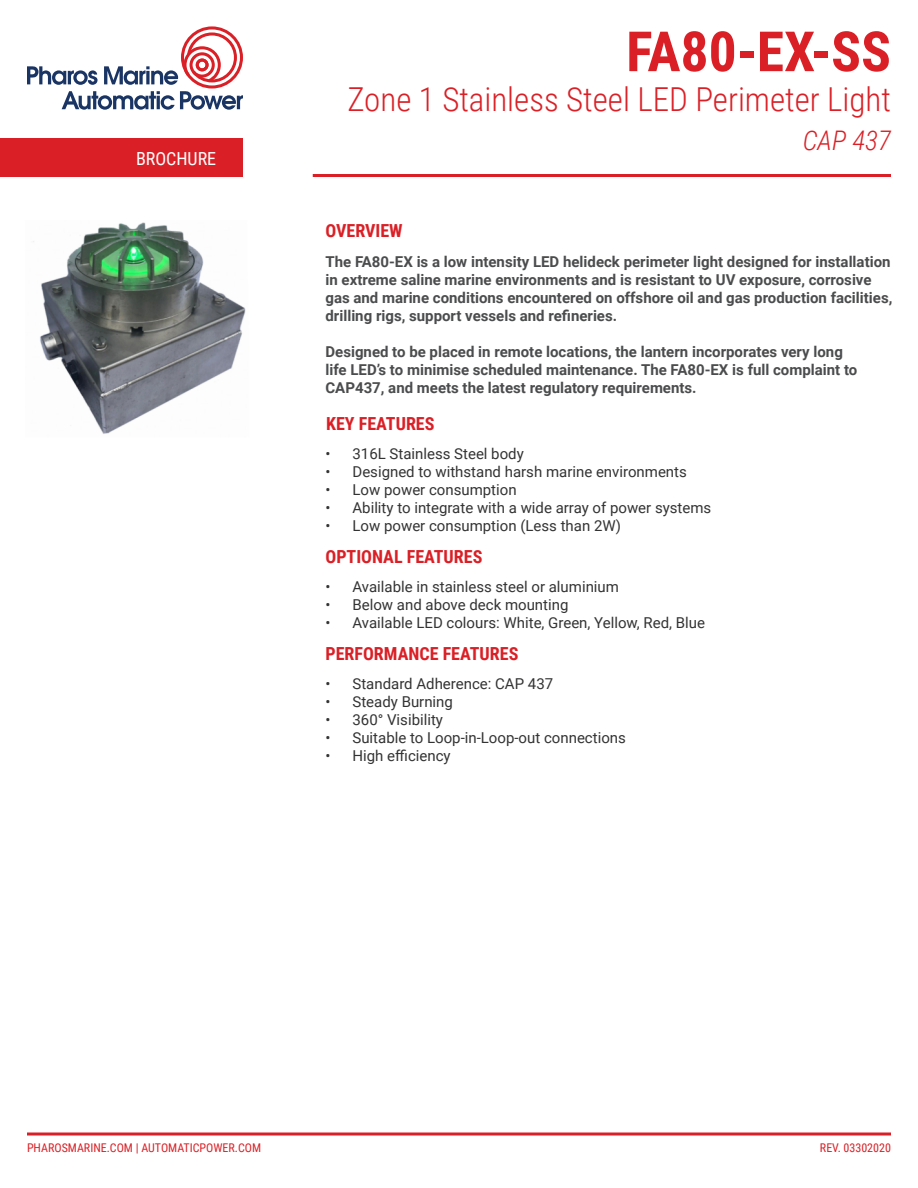
<style>
.page{position:relative;width:918px;height:1188px;background:#fff}
.page>*{position:absolute;margin:0;border:0;box-sizing:border-box;transform-origin:0 0}
.t1{font:700 55.5px "Roboto Condensed";color:#da2026}
.t2{font:300 33px "Roboto Condensed";color:#da2026}
.t3{font:italic 300 27px "Roboto Condensed";color:#da2026}
.t4{font:700 18px "Roboto Condensed";color:#da2026}
.t5{font:18px "Roboto Condensed";color:#fff}
.t6{font:700 15px/18px "Roboto";color:#4b4c4d}
.t7{font:15px "Roboto";color:#323332}
.t8{font:12px "Roboto Condensed";color:#da2026}
</style>
<div class="page">
<div style="left:0;top:138px;width:243px;height:39px;background:#da2026"></div>
<hr style="left:313px;top:174px;width:578px;height:3px;background:#da2026">
<svg style="left:27px;top:1132px;width:864px;height:4px"></svg>
<svg style="left:27px;top:26px;width:216px;height:84px"></svg>
<img style="left:33px;top:222px;width:213px;height:212px">
<p class="t5" style="left:136px;top:146px;width:82px">BROCHURE</p>
<p class="t1" style="left:626px;top:13px;width:266px">FA80-EX-SS</p>
<p class="t2" style="left:347px;top:76px;width:545px">Zone 1 Stainless Steel LED Perimeter Light</p>
<p class="t3" style="left:803px;top:122px;width:90px">CAP 437</p>
<p class="t4" style="left:326px;top:218px;width:79px">OVERVIEW</p>
<p class="t6" style="left:326px;top:252px;width:568px">The FA80-EX is a low intensity LED helideck perimeter light designed for installation in extreme saline marine environments and is resistant to UV exposure, corrosive gas and marine conditions encountered on offshore oil and gas production facilities, drilling rigs, support vessels and refineries.</p>
<p class="t6" style="left:326px;top:342px;width:533px">Designed to be placed in remote locations, the lantern incorporates very long life LED’s to minimise scheduled maintenance. The FA80-EX is full complaint to<br>CAP437, and meets the latest regulatory requirements.</p>
<p class="t4" style="left:326px;top:411px;width:110px">KEY FEATURES</p>
<p class="t7" style="left:326px;top:443px;width:200px">• 316L Stainless Steel body</p>
<p class="t7" style="left:326px;top:461px;width:363px">• Designed to withstand harsh marine environments</p>
<p class="t7" style="left:326px;top:479px;width:193px">• Low power consumption</p>
<p class="t7" style="left:326px;top:497px;width:387px">• Ability to integrate with a wide array of power systems</p>
<p class="t7" style="left:326px;top:515px;width:297px">• Low power consumption (Less than 2W)</p>
<p class="t4" style="left:326px;top:544px;width:158px">OPTIONAL FEATURES</p>
<p class="t7" style="left:326px;top:577px;width:295px">• Available in stainless steel or aluminium</p>
<p class="t7" style="left:326px;top:595px;width:244px">• Below and above deck mounting</p>
<p class="t7" style="left:326px;top:613px;width:381px">• Available LED colours: White, Green, Yellow, Red, Blue</p>
<p class="t4" style="left:326px;top:641px;width:194px">PERFORMANCE FEATURES</p>
<p class="t7" style="left:326px;top:674px;width:229px">• Standard Adherence: CAP 437</p>
<p class="t7" style="left:326px;top:692px;width:129px">• Steady Burning</p>
<p class="t7" style="left:326px;top:710px;width:119px">• 360° Visibility</p>
<p class="t7" style="left:326px;top:728px;width:302px">• Suitable to Loop-in-Loop-out connections</p>
<p class="t7" style="left:326px;top:746px;width:127px">• High efficiency</p>
<p class="t8" style="left:27px;top:1140px;width:236px">PHAROSMARINE.COM | AUTOMATICPOWER.COM</p>
<p class="t8" style="left:820px;top:1140px;width:73px">REV. 03302020</p>
</div>
